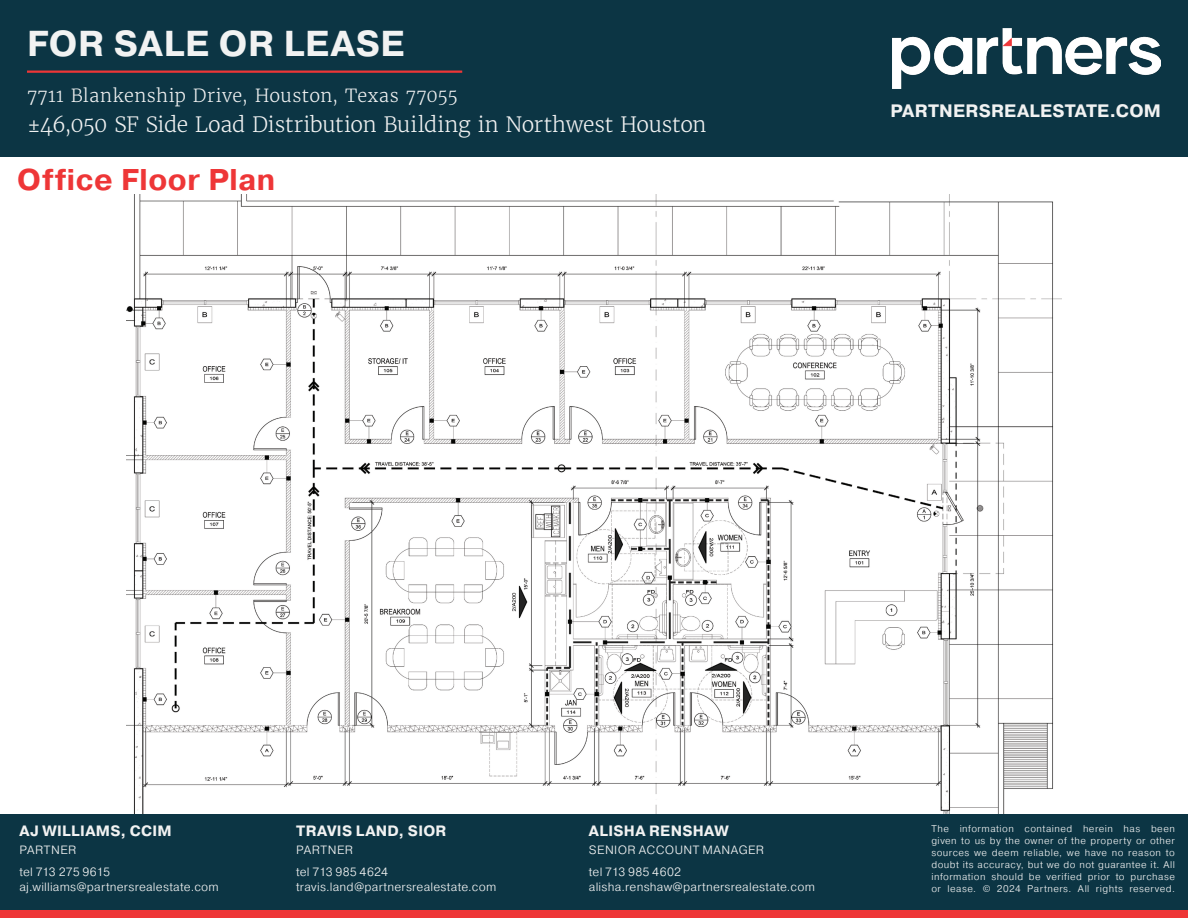
<style>
.page{position:relative;width:1188px;height:918px;background:#fff}
.page>*{position:absolute;margin:0;border:0;box-sizing:border-box;transform-origin:0 0}
.U_-_Page_lines{font:700 36px "Pragmatica";letter-spacing:.015em;color:#f1f2f2}
.U_-_Page_lines-2{font:700 30px "Pragmatica";letter-spacing:.015em;color:#ee3637}
.U_-_Page_lines-3{font:300 21px "Merriweather";letter-spacing:-.015em;color:#f1f2f2}
.U_-_Page_lines-4{font:300 18px "Merriweather";letter-spacing:.015em;color:#f1f2f2}
.U_-_Page_lines-5{font:700 18px "Pragmatica";letter-spacing:.015em;color:#f1f2f2}
.Body{font:700 15px "Pragmatica";letter-spacing:.02em;color:#f1f2f2}
.Body-2{font:300 12px "Pragmatica";letter-spacing:.02em;color:#f1f2f2}
.Body-3{font:300 12px "Pragmatica";letter-spacing:.04em;color:#f1f2f2}
.Body-4{font:300 9.75px/12px "Pragmatica";letter-spacing:.045em;color:#f1f2f2;text-align:justify}
</style>
<div class="page">
<img style="left:126px;top:194px;width:936px;height:620px">
<div style="left:0;top:814px;width:1188px;height:104px;background:#0c3544"></div>
<div style="left:0;top:910px;width:1188px;height:8px;background:#ee3637"></div>
<div style="left:0;top:0;width:1188px;height:157px;background:#0c3544"></div>
<img style="left:892px;top:28px;width:269px;height:60px">
<hr style="left:27px;top:71px;width:435px;height:2px;background:#ee3637">
<p class="U_-_Page_lines" style="left:27px;top:21px;width:379px">FOR SALE OR LEASE</p>
<p class="U_-_Page_lines-4" style="left:27px;top:85px;width:432px">7711 Blankenship Drive, Houston, Texas 77055</p>
<p class="U_-_Page_lines-3" style="left:27px;top:112px;width:681px">±46,050 SF Side Load Distribution Building in Northwest Houston</p>
<p class="U_-_Page_lines-2" style="left:17px;top:160px;width:260px">Office Floor Plan</p>
<p class="U_-_Page_lines-5" style="left:890px;top:99px;width:272px">PARTNERSREALESTATE.COM</p>
<p class="Body" style="left:20px;top:822px;width:154px">AJ WILLIAMS, CCIM</p>
<p class="Body-3" style="left:20px;top:843px;width:58px">PARTNER</p>
<p class="Body-2" style="left:20px;top:864px;width:92px">tel 713 275 9615</p>
<p class="Body-2" style="left:20px;top:879px;width:201px">aj.williams@partnersrealestate.com</p>
<p class="Body" style="left:296px;top:822px;width:152px">TRAVIS LAND, SIOR</p>
<p class="Body-3" style="left:296px;top:843px;width:58px">PARTNER</p>
<p class="Body-2" style="left:296px;top:864px;width:93px">tel 713 985 4624</p>
<p class="Body-2" style="left:296px;top:879px;width:202px">travis.land@partnersrealestate.com</p>
<p class="Body" style="left:589px;top:822px;width:141px">ALISHA RENSHAW</p>
<p class="Body-2" style="left:589px;top:843px;width:177px">SENIOR ACCOUNT MANAGER</p>
<p class="Body-2" style="left:589px;top:864px;width:94px">tel 713 985 4602</p>
<p class="Body-2" style="left:589px;top:879px;width:228px">alisha.renshaw@partnersrealestate.com</p>
<p class="Body-4" style="left:931px;top:823px;width:245px">The information contained herein has been given to us by the owner of the property or other sources we deem reliable, we have no reason to doubt its accuracy, but we do not guarantee it. All information should be verified prior to purchase or lease. © 2024 Partners. All rights reserved.</p>
</div>
